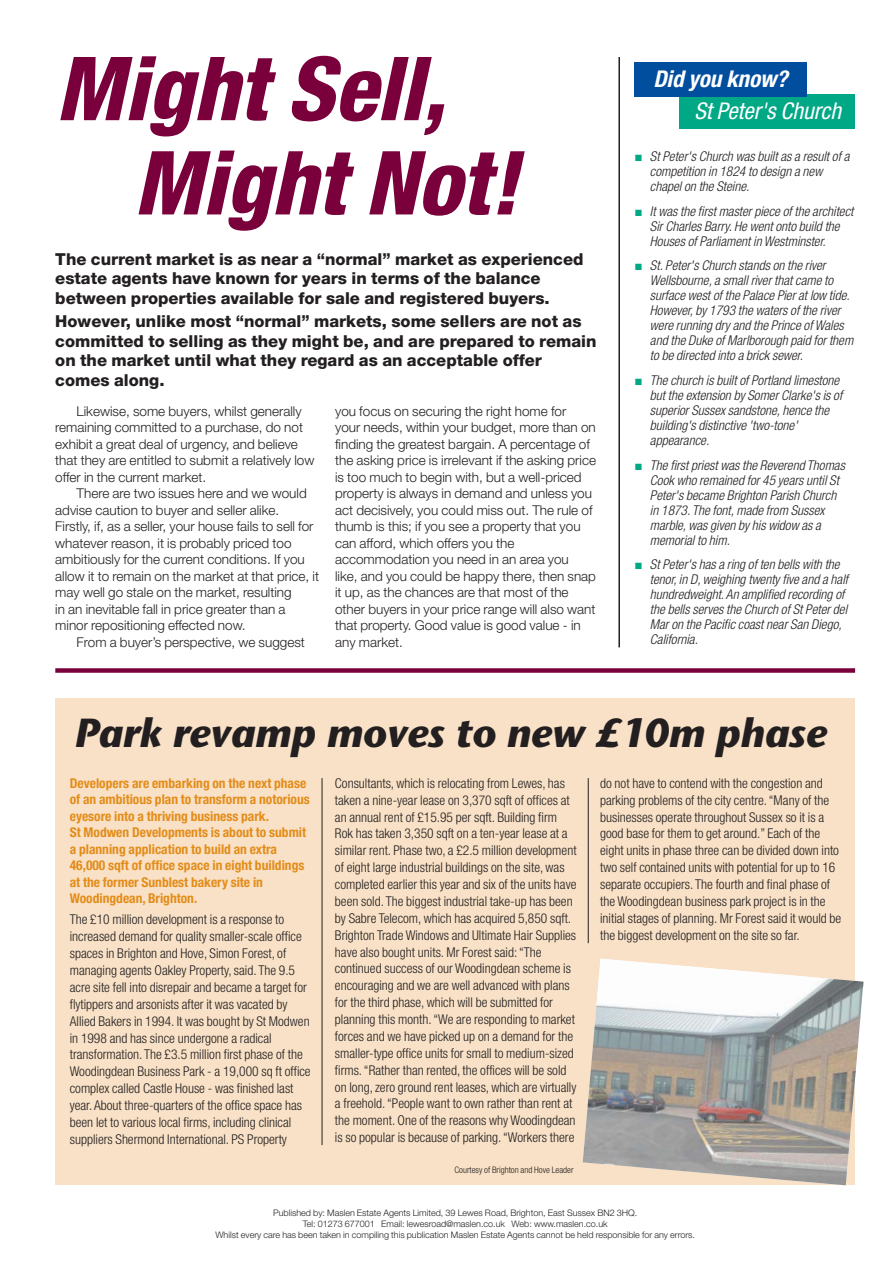
<style>
.page{position:relative;width:893px;height:1263px;background:#fff}
.page>*{position:absolute;margin:0;border:0;box-sizing:border-box;transform-origin:0 0}
.t1{font:italic 800 condensed 88.5px/94.2px "Helvetica Neue";color:#7a003c}
.t2{font:italic 700 40.5px "Stone Sans";color:#231f20}
.t3{font:italic condensed 23.1px "Helvetica Neue";color:#fff}
.t4{font:italic 700 condensed 23.1px "Helvetica Neue";color:#fff}
.t5{font:800 16.5px/19.5px "Helvetica Neue";color:#231f20}
.t6{font:300 condensed 13.5px/16.8px "Helvetica Neue";color:#231f20}
.t7{font:300 13.5px/16.5px "Helvetica Neue";color:#231f20}
.t8{font:italic 300 condensed 13.5px/15px "Helvetica Neue";color:#231f20}
.t9{font:700 condensed 13.5px/16.5px "Helvetica Neue";color:#e38c1a}
.t10{font:300 9px/10.8px "Helvetica Neue";color:#231f20;text-align:center}
.t11{font:300 condensed 9px "Helvetica Neue";color:#231f20}
.s1{color:#00a886}
</style>
<div class="page">
<div style="left:55px;top:699px;width:800px;height:486px;background:#f8e1c6"></div>
<hr style="left:322px;top:778px;width:1px;height:367px;background:#231f20">
<hr style="left:588px;top:778px;width:1px;height:165px;background:#231f20">
<img style="left:582px;top:959px;width:281px;height:226px">
<div style="left:55px;top:668px;width:800px;height:5px;background:#7a003c"></div>
<div style="left:679px;top:94px;width:176px;height:34px;background:#00a886"></div>
<div style="left:634px;top:63px;width:172px;height:34px;background:#004e9d"></div>
<hr style="left:618px;top:57px;width:2px;height:590px;background:#231f20">
<h1 class="t1" style="left:133px;top:49px;width:387px;text-indent:-78px">Might Sell,<br>Might Not!</h1>
<p class="t5" style="left:55px;top:251px;width:529px">The current market is as near a “normal” market as experienced estate agents have known for years in terms of the balance between properties available for sale and registered buyers.</p>
<p class="t5" style="left:55px;top:313px;width:542px">However, unlike most “normal” markets, some sellers are not as committed to selling as they might be, and are prepared to remain on the market until what they regard as an acceptable offer comes along.</p>
<p class="t7" style="left:55px;top:404px;width:260px;text-indent:21px">Likewise, some buyers, whilst generally remaining committed to a purchase, do not exhibit a great deal of urgency, and believe that they are entitled to submit a relatively low offer in the current market.</p>
<p class="t7" style="left:55px;top:486px;width:265px;text-indent:21px">There are two issues here and we would advise caution to buyer and seller alike.<br>Firstly, if, as a seller, your house fails to sell for whatever reason, it is probably priced too ambitiously for the current conditions. If you allow it to remain on the market at that price, it may well go stale on the market, resulting<br>in an inevitable fall in price greater than a minor repositioning effected now.</p>
<p class="t7" style="left:77px;top:635px;width:230px">From a buyer’s perspective, we suggest</p>
<p class="t7" style="left:335px;top:404px;width:262px">you focus on securing the right home for<br>your needs, within your budget, more than on finding the greatest bargain. A percentage of the asking price is irrelevant if the asking price is too much to begin with, but a well-priced property is always in demand and unless you act decisively, you could miss out. The rule of thumb is this; if you see a property that you can afford, which offers you the accommodation you need in an area you<br>like, and you could be happy there, then snap it up, as the chances are that most of the other buyers in your price range will also want that property. Good value is good value - in any market.</p>
<h3 class="t4" style="left:653px;top:70px;width:136px">Did you know?</h3>
<h3 class="t3" style="left:694px;top:102px;width:148px">St Peter's Church</h3>
<p class="t8" style="left:650px;top:150px;width:201px;text-indent:-15px"><span class="s1">■</span> St Peter's Church was built as a result of a competition in 1824 to design a new chapel on the Steine.</p>
<p class="t8" style="left:650px;top:205px;width:205px;text-indent:-15px"><span class="s1">■</span> It was the first master piece of the architect<br>Sir Charles Barry. He went onto build the<br>Houses of Parliament in Westminster.</p>
<p class="t8" style="left:650px;top:259px;width:205px;text-indent:-15px"><span class="s1">■</span> St. Peter's Church stands on the river Wellsbourne, a small river that came to surface west of the Palace Pier at low tide.<br>However, by 1793 the waters of the river were running dry and the Prince of Wales and the Duke of Marlborough paid for them to be directed into a brick sewer.</p>
<p class="t8" style="left:650px;top:374px;width:194px;text-indent:-15px"><span class="s1">■</span> The church is built of Portland limestone but the extension by Somer Clarke's is of superior Sussex sandstone, hence the building's distinctive 'two-tone' appearance.</p>
<p class="t8" style="left:650px;top:458px;width:196px;text-indent:-15px"><span class="s1">■</span> The first priest was the Reverend Thomas Cook who remained for 45 years until St Peter's became Brighton Parish Church in 1873. The font, made from Sussex marble, was given by his widow as a memorial to him.</p>
<p class="t8" style="left:650px;top:558px;width:200px;text-indent:-15px"><span class="s1">■</span> St Peter's has a ring of ten bells with the tenor, in D, weighing twenty five and a half hundredweight. An amplified recording of the bells serves the Church of St Peter del Mar on the Pacific coast near San Diego, California.</p>
<h2 class="t2" style="left:74px;top:717px;width:754px">Park revamp moves to new £10m phase</h2>
<p class="t9" style="left:70px;top:776px;width:241px">Developers are embarking on the next phase of an ambitious plan to transform a notorious eyesore into a thriving business park.<br>St Modwen Developments is about to submit a planning application to build an extra 46,000 sqft of office space in eight buildings at the former Sunblest bakery site in Woodingdean, Brighton.</p>
<p class="t6" style="left:70px;top:912px;width:242px">The £10 million development is a response to increased demand for quality smaller-scale office spaces in Brighton and Hove, Simon Forest, of managing agents Oakley Property, said. The 9.5 acre site fell into disrepair and became a target for flytippers and arsonists after it was vacated by Allied Bakers in 1994. It was bought by St Modwen in 1998 and has since undergone a radical transformation. The £3.5 million first phase of the Woodingdean Business Park - a 19,000 sq ft office complex called Castle House - was finished last year. About three-quarters of the office space has been let to various local firms, including clinical suppliers Shermond International. PS Property</p>
<p class="t6" style="left:335px;top:776px;width:243px">Consultants, which is relocating from Lewes, has taken a nine-year lease on 3,370 sqft of offices at an annual rent of £15.95 per sqft. Building firm Rok has taken 3,350 sqft on a ten-year lease at a similar rent. Phase two, a £2.5 million development of eight large industrial buildings on the site, was completed earlier this year and six of the units have been sold. The biggest industrial take-up has been by Sabre Telecom, which has acquired 5,850 sqft.<br>Brighton Trade Windows and Ultimate Hair Supplies have also bought units. Mr Forest said: “The continued success of our Woodingdean scheme is encouraging and we are well advanced with plans for the third phase, which will be submitted for planning this month. “We are responding to market forces and we have picked up on a demand for the smaller-type office units for small to medium-sized firms. “Rather than rented, the offices will be sold on long, zero ground rent leases, which are virtually a freehold. “People want to own rather than rent at the moment. One of the reasons why Woodingdean is so popular is because of parking. “Workers there</p>
<p class="t6" style="left:600px;top:776px;width:243px">do not have to contend with the congestion and parking problems of the city centre. “Many of the businesses operate throughout Sussex so it is a good base for them to get around.” Each of the eight units in phase three can be divided down into two self contained units with potential for up to 16 separate occupiers. The fourth and final phase of the Woodingdean business park project is in the initial stages of planning. Mr Forest said it would be the biggest development on the site so far.</p>
<p class="t11" style="left:454px;top:1167px;width:120px">Courtesy of Brighton and Hove Leader</p>
<p class="t10" style="left:215px;top:1208px;width:481px">Published by: Maslen Estate Agents Limited, 39 Lewes Road, Brighton, East Sussex BN2 3HQ.<br>Tel: 01273 677001 Email: lewesroad@maslen.co.uk Web: www.maslen.co.uk<br>Whilst every care has been taken in compiling this publication Maslen Estate Agents cannot be held responsible for any errors.</p>
</div>
